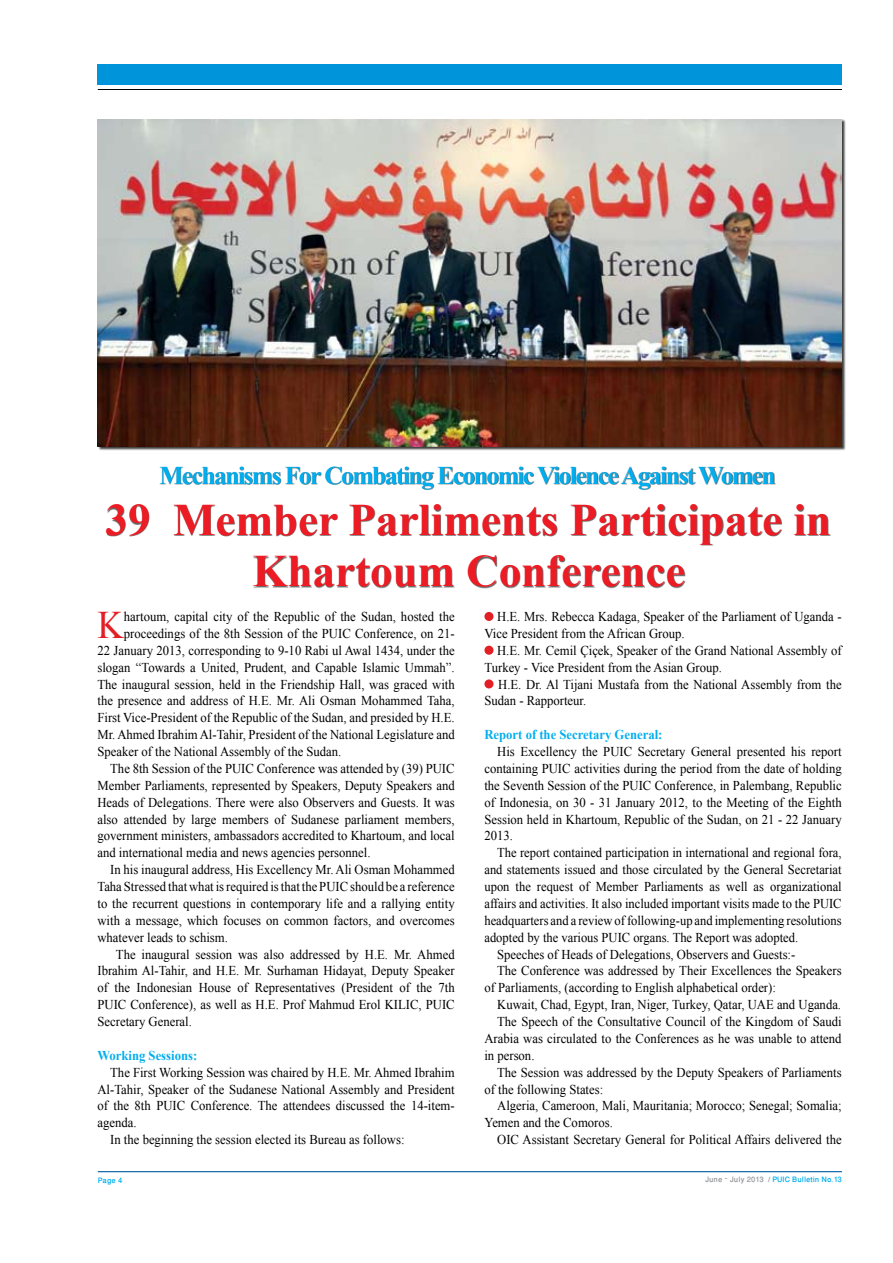
<style>
.page{position:relative;width:893px;height:1263px;background:#fff}
.page>*{position:absolute;margin:0;border:0;box-sizing:border-box;transform-origin:0 0}
.t1{font:700 45px/51px "Times New Roman";color:#ed1c24;text-align:center}
.t2{font:39px "Times New Roman";color:#e31f26;scale:.94 1}
.t3{font:700 25.5px "Times New Roman";letter-spacing:-.06em;color:#00aeef}
.t4{font:13.5px/16.8px "Times New Roman";color:#000;scale:.94 1}
.t5{font:13.5px "Times New Roman";color:#000;scale:.93 1}
.t6{font:700 13.5px "Times New Roman";color:#00aeef;scale:.94 1}
.t7{font:500 10.5px "Win Soft Pro";color:#00aeef}
.s1{color:#939598}
</style>
<div class="page">
<hr style="left:98px;top:1171px;width:744px;height:1px;background:#005ea1">
<hr style="left:98px;top:89px;width:744px;height:1px;background:#000">
<div style="left:98px;top:64px;width:744px;height:21px;background:#0095da"></div>
<div style="left:107px;top:467px;width:786px;height:151px;background:#000;opacity:.6"></div>
<div style="left:484px;top:612px;width:9px;height:9px;background:#e31f26;border-radius:50%"></div>
<div style="left:484px;top:646px;width:9px;height:9px;background:#e31f26;border-radius:50%"></div>
<div style="left:484px;top:679px;width:9px;height:9px;background:#e31f26;border-radius:50%"></div>
<div style="left:98px;top:119px;width:754px;height:337px;background:#000;opacity:.75"></div>
<img style="left:98px;top:119px;width:744px;height:327px">
<h3 class="t3" style="left:159px;top:458px;width:618px">Mechanisms For Combating Economic Violence Against Women</h3>
<h1 class="t1" style="left:106px;top:493px;width:727px">39 Member Parliments Participate in<br>Khartoum Conference</h1>
<h2 class="t2" style="left:97px;top:599px;width:30px">K</h2>
<p class="t4" style="left:124px;top:608px;width:353px">hartoum, capital city of the Republic of the Sudan, hosted the</p>
<p class="t4" style="left:484px;top:608px;width:382px;text-indent:13px">H.E. Mrs. Rebecca Kadaga, Speaker of the Parliament of Uganda -<br>Vice President from the African Group.</p>
<p class="t4" style="left:484px;top:642px;width:381px;text-indent:13px">H.E. Mr. Cemil Çiçek, Speaker of the Grand National Assembly of<br>Turkey - Vice President from the Asian Group.</p>
<p class="t4" style="left:484px;top:675px;width:381px;text-indent:14px">H.E. Dr. Al Tijani Mustafa from the National Assembly from the<br>Sudan - Rapporteur.</p>
<p class="t6" style="left:484px;top:725px;width:191px">Report of the Secretary General:</p>
<p class="t4" style="left:484px;top:743px;width:382px;text-align:justify;text-indent:13px">His Excellency the PUIC Secretary General presented his report containing PUIC activities during the period from the date of holding the Seventh Session of the PUIC Conference, in Palembang, Republic of Indonesia, on 30 - 31 January 2012, to the Meeting of the Eighth Session held in Khartoum, Republic of the Sudan, on 21 - 22 January 2013.</p>
<p class="t5" style="left:497px;top:844px;width:372px">The report contained participation in international and regional fora,</p>
<p class="t5" style="left:484px;top:860px;width:386px">and statements issued and those circulated by the General Secretariat</p>
<p class="t5" style="left:484px;top:877px;width:386px">upon the request of Member Parliaments as well as organizational</p>
<p class="t5" style="left:484px;top:894px;width:386px">affairs and activities. It also included important visits made to the PUIC</p>
<p class="t5" style="left:484px;top:911px;width:386px">headquarters and a review of following-up and implementing resolutions</p>
<p class="t5" style="left:484px;top:928px;width:339px">adopted by the various PUIC organs. The Report was adopted.</p>
<p class="t4" style="left:497px;top:945px;width:319px">Speeches of Heads of Delegations, Observers and Guests:-</p>
<p class="t4" style="left:497px;top:962px;width:368px">The Conference was addressed by Their Excellences the Speakers</p>
<p class="t4" style="left:484px;top:979px;width:312px">of Parliaments, (according to English alphabetical order):</p>
<p class="t4" style="left:497px;top:996px;width:367px">Kuwait, Chad, Egypt, Iran, Niger, Turkey, Qatar, UAE and Uganda.</p>
<p class="t4" style="left:497px;top:1013px;width:368px">The Speech of the Consultative Council of the Kingdom of Saudi</p>
<p class="t4" style="left:484px;top:1030px;width:381px">Arabia was circulated to the Conferences as he was unable to attend</p>
<p class="t4" style="left:484px;top:1047px;width:55px">in person.</p>
<p class="t4" style="left:497px;top:1063px;width:368px">The Session was addressed by the Deputy Speakers of Parliaments</p>
<p class="t4" style="left:484px;top:1080px;width:128px">of the following States:</p>
<p class="t4" style="left:497px;top:1097px;width:368px">Algeria, Cameroon, Mali, Mauritania; Morocco; Senegal; Somalia;</p>
<p class="t4" style="left:484px;top:1114px;width:138px">Yemen and the Comoros.</p>
<p class="t4" style="left:497px;top:1131px;width:368px">OIC Assistant Secretary General for Political Affairs delivered the</p>
<p class="t4" style="left:124px;top:625px;width:353px">proceedings of the 8th Session of the PUIC Conference, on 21-</p>
<p class="t4" style="left:97px;top:642px;width:381px">22 January 2013, corresponding to 9-10 Rabi ul Awal 1434, under the</p>
<p class="t4" style="left:97px;top:658px;width:381px">slogan “Towards a United, Prudent, and Capable Islamic Ummah”.</p>
<p class="t4" style="left:97px;top:675px;width:382px">The inaugural session, held in the Friendship Hall, was graced with</p>
<p class="t4" style="left:97px;top:692px;width:381px">the presence and address of H.E. Mr. Ali Osman Mohammed Taha,</p>
<p class="t4" style="left:97px;top:709px;width:381px">First Vice-President of the Republic of the Sudan, and presided by H.E.</p>
<p class="t4" style="left:97px;top:726px;width:381px">Mr. Ahmed Ibrahim Al-Tahir, President of the National Legislature and</p>
<p class="t4" style="left:97px;top:743px;width:261px">Speaker of the National Assembly of the Sudan.</p>
<p class="t4" style="left:110px;top:760px;width:368px">The 8th Session of the PUIC Conference was attended by (39) PUIC</p>
<p class="t4" style="left:97px;top:777px;width:381px">Member Parliaments, represented by Speakers, Deputy Speakers and</p>
<p class="t4" style="left:97px;top:793px;width:381px">Heads of Delegations. There were also Observers and Guests. It was</p>
<p class="t4" style="left:97px;top:810px;width:381px">also attended by large members of Sudanese parliament members,</p>
<p class="t4" style="left:97px;top:827px;width:381px">government ministers, ambassadors accredited to Khartoum, and local</p>
<p class="t4" style="left:97px;top:844px;width:292px">and international media and news agencies personnel.</p>
<p class="t4" style="left:110px;top:861px;width:368px">In his inaugural address, His Excellency Mr. Ali Osman Mohammed</p>
<p class="t4" style="left:97px;top:878px;width:381px">Taha Stressed that what is required is that the PUIC should be a reference</p>
<p class="t4" style="left:97px;top:895px;width:382px">to the recurrent questions in contemporary life and a rallying entity</p>
<p class="t4" style="left:97px;top:912px;width:382px">with a message, which focuses on common factors, and overcomes</p>
<p class="t4" style="left:97px;top:928px;width:140px">whatever leads to schism.</p>
<p class="t4" style="left:116px;top:945px;width:362px">The inaugural session was also addressed by H.E. Mr. Ahmed</p>
<p class="t4" style="left:97px;top:962px;width:381px">Ibrahim Al-Tahir, and H.E. Mr. Surhaman Hidayat, Deputy Speaker</p>
<p class="t4" style="left:97px;top:979px;width:382px">of the Indonesian House of Representatives (President of the 7th</p>
<p class="t4" style="left:97px;top:996px;width:382px">PUIC Conference), as well as H.E. Prof Mahmud Erol KILIC, PUIC</p>
<p class="t4" style="left:97px;top:1013px;width:102px">Secretary General.</p>
<p class="t6" style="left:97px;top:1046px;width:108px">Working Sessions:</p>
<p class="t4" style="left:110px;top:1063px;width:368px">The First Working Session was chaired by H.E. Mr. Ahmed Ibrahim</p>
<p class="t4" style="left:97px;top:1080px;width:382px">Al-Tahir, Speaker of the Sudanese National Assembly and President</p>
<p class="t4" style="left:97px;top:1097px;width:382px">of the 8th PUIC Conference. The attendees discussed the 14-item-</p>
<p class="t4" style="left:97px;top:1114px;width:43px">agenda.</p>
<p class="t4" style="left:110px;top:1131px;width:315px">In the beginning the session elected its Bureau as follows:</p>
<p class="t7" style="left:98px;top:1172px;width:26px">Page 4</p>
<p class="t7" style="left:705px;top:1172px;width:138px"><span class="s1">June – July 2013 /</span> PUIC Bulletin No.13</p>
</div>
